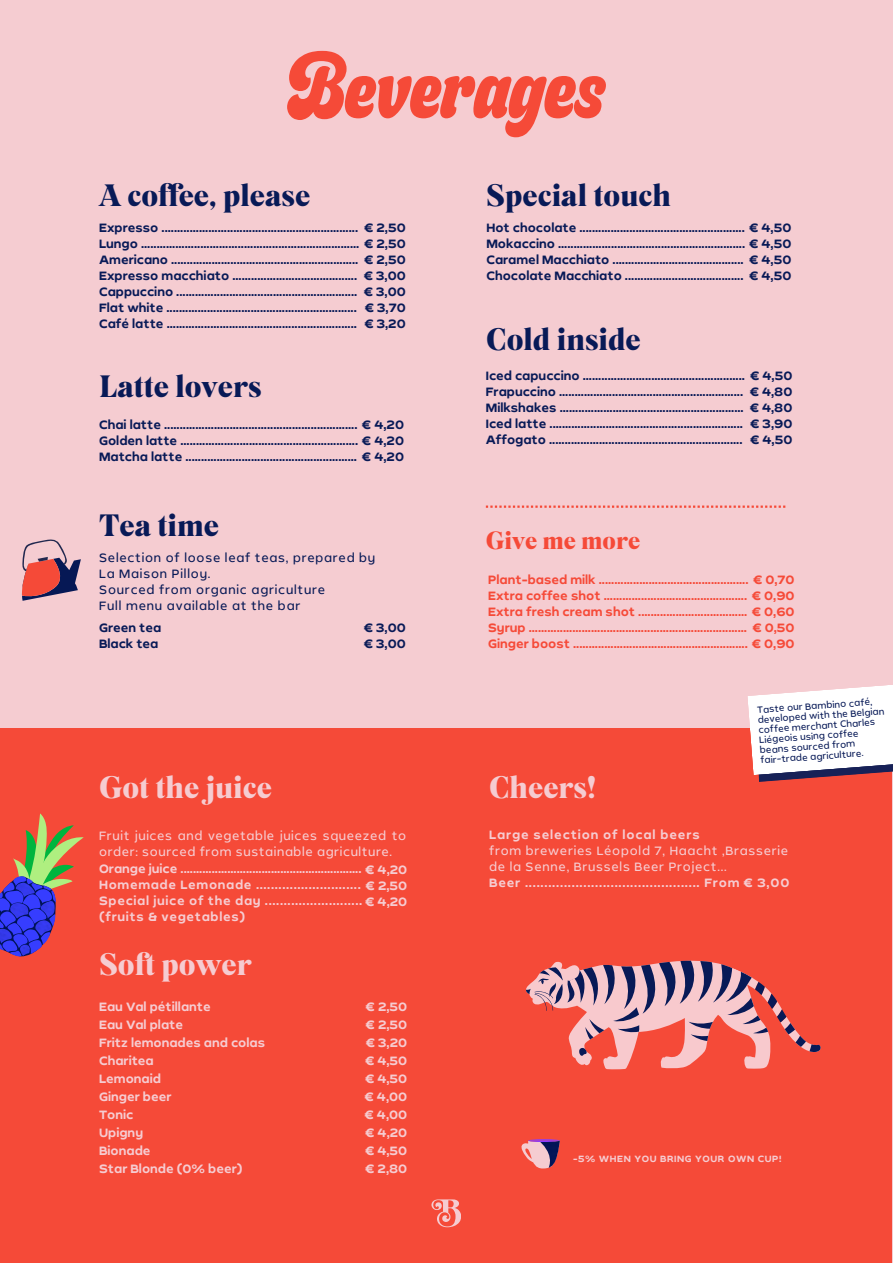
<style>
.page{position:relative;width:893px;height:1264px;background:#fff}
.page>*{position:absolute;margin:0;border:0;box-sizing:border-box;transform-origin:0 0}
.t1{font:82.35px "Budge";color:#f54a38}
.t2{font:30px "Mogan";color:#081a57}
.t3{font:30px "Mogan";color:#f5ccd1}
.t4{font:24px "Mogan";color:#f54a38}
.t5{font:700 12px/16px "Byrd";color:#081a57}
.t6{font:700 12px/18px "Byrd";color:#f5ccd1;text-align:justify}
.t7{font:700 12px/16px "Byrd";color:#f54a38}
.t8{font:12px/16px "Byrd";letter-spacing:.055em;color:#f5ccd1}
.t9{font:12px/16px "Byrd";letter-spacing:.07em;color:#081a57}
.t10{font:700 12px "Byrd";letter-spacing:.065em;color:#f5ccd1}
.t11{font:700 12px "Byrd";letter-spacing:.07em;color:#f5ccd1}
.t12{font:9px/10.1px "Byrd";color:#081a57}
.t13{font:700 9px "Byrd";letter-spacing:.065em;color:#f5ccd1}
</style>
<div class="page">
<div style="left:0;top:0;width:892px;height:1262px;background:#f5ccd1"></div>
<div style="left:0;top:728px;width:891px;height:534px;background:#f54a38"></div>
<svg style="left:748px;top:685px;width:144px;height:97px;background:#eddfe2"></svg>
<svg style="left:526px;top:960px;width:295px;height:109px"></svg>
<svg style="left:21px;top:539px;width:60px;height:62px"></svg>
<svg style="left:0;top:813px;width:84px;height:144px"></svg>
<svg style="left:431px;top:1199px;width:30px;height:28px"></svg>
<svg style="left:521px;top:1139px;width:39px;height:29px"></svg>
<svg style="left:486px;top:505px;width:299px;height:3px"></svg>
<h1 class="t1" style="left:288px;top:35px;width:317px">Beverages</h1>
<h2 class="t2" style="left:99px;top:176px;width:213px">A coffee, please</h2>
<p class="t5" style="left:365px;top:219px;width:42px">€ 2,50</p>
<p class="t5" style="left:364px;top:251px;width:43px;text-align:justify">€ 2,50 € 3,00 € 3,00 € 3,70 € 3,20</p>
<p class="t5" style="left:99px;top:219px;width:308px">Expresso ...............................................................<br>Lungo ...................................................................... € 2,50<br>Americano ............................................................<br>Expresso macchiato ........................................<br>Cappuccino ..........................................................<br>Flat white .............................................................<br>Café latte .............................................................</p>
<h2 class="t2" style="left:99px;top:367px;width:164px">Latte lovers</h2>
<p class="t5" style="left:99px;top:416px;width:306px;text-align:justify">Chai latte .............................................................. € 4,20<br>Golden latte ......................................................... € 4,20<br>Matcha latte .......................................................</p>
<p class="t5" style="left:362px;top:447px;width:43px">€ 4,20</p>
<h2 class="t2" style="left:99px;top:507px;width:122px">Tea time</h2>
<p class="t9" style="left:99px;top:549px;width:277px">Selection of loose leaf teas, prepared by<br>La Maison Pilloy.<br>Sourced from organic agriculture<br>Full menu available at the bar</p>
<p class="t5" style="left:99px;top:619px;width:64px">Green tea<br>Black tea</p>
<p class="t5" style="left:364px;top:619px;width:43px">€ 3,00 € 3,00</p>
<h2 class="t3" style="left:99px;top:768px;width:174px">Got the juice</h2>
<p class="t8" style="left:99px;top:826px;width:308px;line-height:16.6px">Fruit juices and vegetable juices squeezed to order: sourced from sustainable agriculture.</p>
<p class="t6" style="left:99px;top:860px;width:265px;line-height:16px">Orange juice ..........................................................<br>Homemade Lemonade ............................<br>Special juice of the day .......................... (fruits &amp; vegetables)</p>
<p class="t6" style="left:366px;top:861px;width:43px;line-height:16px">€ 4,20 € 2,50 € 4,20</p>
<h2 class="t3" style="left:99px;top:945px;width:154px">Soft power</h2>
<p class="t6" style="left:99px;top:996px;width:167px;text-align:left">Eau Val pétillante<br>Eau Val plate<br>Fritz lemonades and colas<br>Charitea<br>Lemonaid<br>Ginger beer<br>Tonic<br>Upigny<br>Bionade<br>Star Blonde (0% beer)</p>
<p class="t6" style="left:365px;top:996px;width:44px">€ 2,50 € 2,50 € 3,20 € 4,50 € 4,50 € 4,00 € 4,00 € 4,20 € 4,50 € 2,80</p>
<h2 class="t2" style="left:486px;top:176px;width:186px">Special touch</h2>
<p class="t5" style="left:486px;top:219px;width:306px">Hot chocolate ..................................................... € 4,50<br>Mokaccino ............................................................ € 4,50<br>Caramel Macchiato ..........................................<br>Chocolate Macchiato ......................................</p>
<p class="t5" style="left:749px;top:251px;width:43px">€ 4,50 € 4,50</p>
<h2 class="t2" style="left:486px;top:321px;width:156px">Cold inside</h2>
<p class="t5" style="left:486px;top:367px;width:260px">Iced capuccino ....................................................<br>Frapuccino ...........................................................<br>Milkshakes ...........................................................<br>Iced latte ..............................................................<br>Affogato ..............................................................</p>
<p class="t5" style="left:750px;top:367px;width:44px;text-align:justify">€ 4,50 € 4,80 € 4,80 € 3,90 € 4,50</p>
<h3 class="t4" style="left:486px;top:525px;width:156px">Give me more</h3>
<p class="t7" style="left:488px;top:571px;width:308px">Plant-based milk ................................................ € 0,70<br>Extra coffee shot .............................................. € 0,90<br>Extra fresh cream shot ................................... € 0,60<br>Syrup ......................................................................<br>Ginger boost ........................................................ € 0,90</p>
<p class="t7" style="left:753px;top:619px;width:43px">€ 0,50</p>
<h2 class="t3" style="left:489px;top:768px;width:108px">Cheers!</h2>
<p class="t12" style="left:756px;top:704px;width:128px;rotate:-4deg">Taste our Bambino café, developed with the Belgian coffee merchant Charles<br>Liégeois using coffee beans sourced from fair-trade agriculture.</p>
<p class="t11" style="left:489px;top:826px;width:212px">Large selection of local beers</p>
<p class="t8" style="left:489px;top:841px;width:300px">from breweries Léopold 7, Haacht ,Brasserie de la Senne, Brussels Beer Project...</p>
<p class="t10" style="left:489px;top:874px;width:302px">Beer ............................................. From € 3,00</p>
<p class="t13" style="left:573px;top:1152px;width:210px">-5% WHEN YOU BRING YOUR OWN CUP!</p>
</div>
